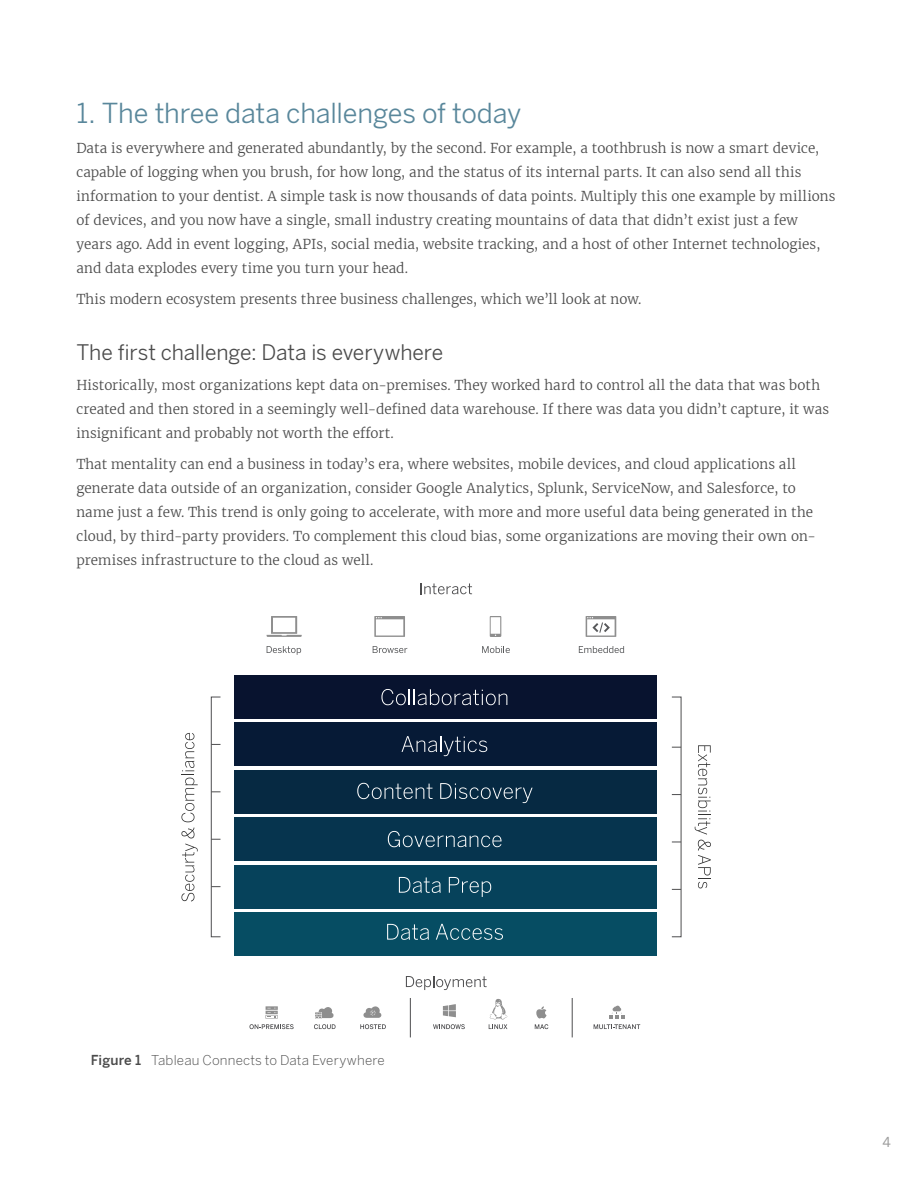
<style>
.page{position:relative;width:918px;height:1188px;background:#fff}
.page>*{position:absolute;margin:0;border:0;box-sizing:border-box;transform-origin:0 0}
.t1{font:27px "Benton Sans";letter-spacing:-.005em;color:#59879b}
.t2{font:21px "Benton Sans";letter-spacing:-.005em;color:#4b4b4b}
.t3{font:300 13.5px/24px "Merriweather";letter-spacing:.005em;color:#4b4b4b}
.t4{font:300 13.5px "Benton Sans";letter-spacing:.01em;color:#4b4b4b}
.t5{font:13.5px "Benton Sans";color:#9b9b9b}
.s1{font-weight:500}
</style>
<div class="page">
<svg style="left:373px;top:646px;width:34px;height:7px"></svg>
<svg style="left:482px;top:646px;width:28px;height:7px"></svg>
<svg style="left:579px;top:646px;width:45px;height:7px"></svg>
<svg style="left:267px;top:646px;width:34px;height:9px"></svg>
<svg style="left:267px;top:616px;width:35px;height:21px"></svg>
<svg style="left:374px;top:616px;width:31px;height:21px"></svg>
<svg style="left:490px;top:616px;width:11px;height:21px"></svg>
<svg style="left:586px;top:616px;width:30px;height:21px"></svg>
<svg style="left:594px;top:1006px;width:46px;height:23px"></svg>
<hr style="left:410px;top:998px;width:1px;height:39px;background:#4e4e50">
<hr style="left:572px;top:998px;width:1px;height:39px;background:#4e4e50">
<svg style="left:535px;top:1024px;width:13px;height:5px"></svg>
<svg style="left:536px;top:1006px;width:11px;height:12px"></svg>
<svg style="left:433px;top:1024px;width:32px;height:5px"></svg>
<svg style="left:443px;top:1004px;width:13px;height:13px"></svg>
<svg style="left:249px;top:1006px;width:45px;height:23px"></svg>
<svg style="left:360px;top:1024px;width:26px;height:5px"></svg>
<svg style="left:363px;top:1006px;width:18px;height:12px"></svg>
<svg style="left:314px;top:1007px;width:22px;height:22px"></svg>
<svg style="left:420px;top:583px;width:52px;height:11px"></svg>
<svg style="left:406px;top:976px;width:81px;height:14px"></svg>
<div style="left:234px;top:675px;width:423px;height:44px;background:#08132f"></div>
<div style="left:234px;top:722px;width:423px;height:44px;background:#061a36"></div>
<div style="left:234px;top:770px;width:423px;height:44px;background:#062942"></div>
<div style="left:234px;top:817px;width:423px;height:44px;background:#06344e"></div>
<div style="left:234px;top:865px;width:423px;height:44px;background:#06425b"></div>
<div style="left:234px;top:912px;width:423px;height:44px;background:#064d63"></div>
<svg style="left:381px;top:689px;width:126px;height:16px"></svg>
<svg style="left:402px;top:736px;width:85px;height:20px"></svg>
<svg style="left:357px;top:783px;width:76px;height:16px"></svg>
<svg style="left:440px;top:783px;width:93px;height:20px"></svg>
<svg style="left:388px;top:831px;width:114px;height:16px"></svg>
<svg style="left:399px;top:877px;width:42px;height:16px"></svg>
<svg style="left:449px;top:877px;width:42px;height:20px"></svg>
<svg style="left:387px;top:924px;width:42px;height:16px"></svg>
<svg style="left:436px;top:924px;width:67px;height:16px"></svg>
<svg style="left:181px;top:828px;width:17px;height:74px"></svg>
<svg style="left:181px;top:733px;width:17px;height:89px"></svg>
<div style="left:211px;top:697px;width:10px;height:240px;border:1px solid #4e4e50"></div>
<svg style="left:695px;top:745px;width:16px;height:143px"></svg>
<svg style="left:489px;top:999px;width:18px;height:30px"></svg>
<h1 class="t1" style="left:76px;top:97px;width:446px">1. The three data challenges of today</h1>
<p class="t3" style="left:76px;top:136px;width:761px">Data is everywhere and generated abundantly, by the second. For example, a toothbrush is now a smart device, capable of logging when you brush, for how long, and the status of its internal parts. It can also send all this information to your dentist. A simple task is now thousands of data points. Multiply this one example by millions of devices, and you now have a single, small industry creating mountains of data that didn’t exist just a few years ago. Add in event logging, APIs, social media, website tracking, and a host of other Internet technologies, and data explodes every time you turn your head.</p>
<p class="t3" style="left:76px;top:287px;width:567px">This modern ecosystem presents three business challenges, which we’ll look at now.</p>
<h2 class="t2" style="left:76px;top:339px;width:368px">The first challenge: Data is everywhere</h2>
<p class="t3" style="left:76px;top:373px;width:754px">Historically, most organizations kept data on-premises. They worked hard to control all the data that was both created and then stored in a seemingly well-defined data warehouse. If there was data you didn’t capture, it was insignificant and probably not worth the effort.</p>
<p class="t3" style="left:76px;top:452px;width:741px">That mentality can end a business in today’s era, where websites, mobile devices, and cloud applications all generate data outside of an organization, consider Google Analytics, Splunk, ServiceNow, and Salesforce, to name just a few. This trend is only going to accelerate, with more and more useful data being generated in the cloud, by third-party providers. To complement this cloud bias, some organizations are moving their own on&shy;premises infrastructure to the cloud as well.</p>
<p class="t4" style="left:91px;top:1052px;width:296px"><span class="s1">Figure 1</span> Tableau Connects to Data Everywhere</p>
<p class="t5" style="left:883px;top:1134px;width:10px">4</p>
</div>
